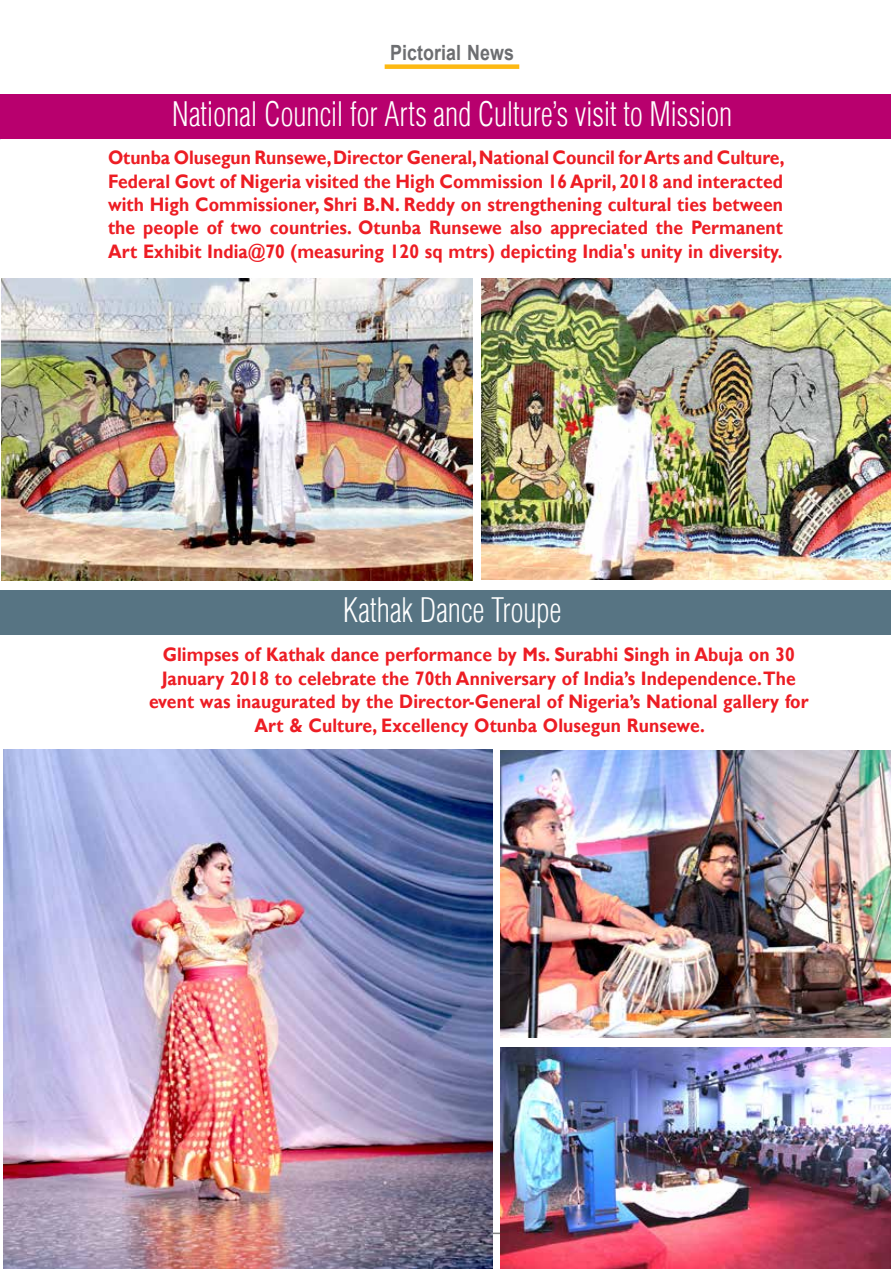
<style>
.page{position:relative;width:891px;height:1269px;background:#fff}
.page>*{position:absolute;margin:0;border:0;box-sizing:border-box;transform-origin:0 0}
.t1{font:33px "Switzerland Cond Light";letter-spacing:-.005em;color:#fff;scale:.9 1}
.t2{font:700 21px "Arial";letter-spacing:.005em;color:#6d6e71;scale:.85 1}
.t3{font:700 19.5px/23.4px "Gill Sans";letter-spacing:.005em;color:#ed1d24;text-align:center;scale:.9 1}
</style>
<div class="page">
<hr style="left:459px;top:1233px;width:432px;height:1px;background:#848684">
<div style="left:385px;top:64px;width:134px;height:5px;background:#fdb913"></div>
<div style="left:0;top:590px;width:891px;height:45px;background:#577483"></div>
<img style="left:3px;top:750px;width:489px;height:519px">
<img style="left:501px;top:1047px;width:390px;height:222px">
<img style="left:501px;top:751px;width:390px;height:287px">
<img style="left:482px;top:279px;width:409px;height:301px">
<div style="left:0;top:94px;width:891px;height:45px;background:#b8006e"></div>
<img style="left:1px;top:279px;width:471px;height:301px">
<p class="t2" style="left:390px;top:39px;width:147px">Pictorial News</p>
<h1 class="t1" style="left:172px;top:95px;width:624px">National Council for Arts and Culture's visit to Mission</h1>
<p class="t3" style="left:108px;top:146px;width:753px;text-align:justify">Otunba Olusegun Runsewe, Director General, National Council for Arts and Culture, Federal Govt of Nigeria visited the High Commission 16 April, 2018 and interacted with High Commissioner, Shri B.N. Reddy on strengthening cultural ties between the people of two countries. Otunba Runsewe also appreciated the Permanent Art Exhibit India@70 (measuring 120 sq mtrs) depicting India's unity in diversity.</p>
<h1 class="t1" style="left:343px;top:590px;width:244px">Kathak Dance Troupe</h1>
<p class="t3" style="left:149px;top:644px;width:734px">Glimpses of Kathak dance performance by Ms. Surabhi Singh in Abuja on 30<br>January 2018 to celebrate the 70th Anniversary of India’s Independence. The event was inaugurated by the Director-General of Nigeria’s National gallery for Art &amp; Culture, Excellency Otunba Olusegun Runsewe.</p>
</div>
